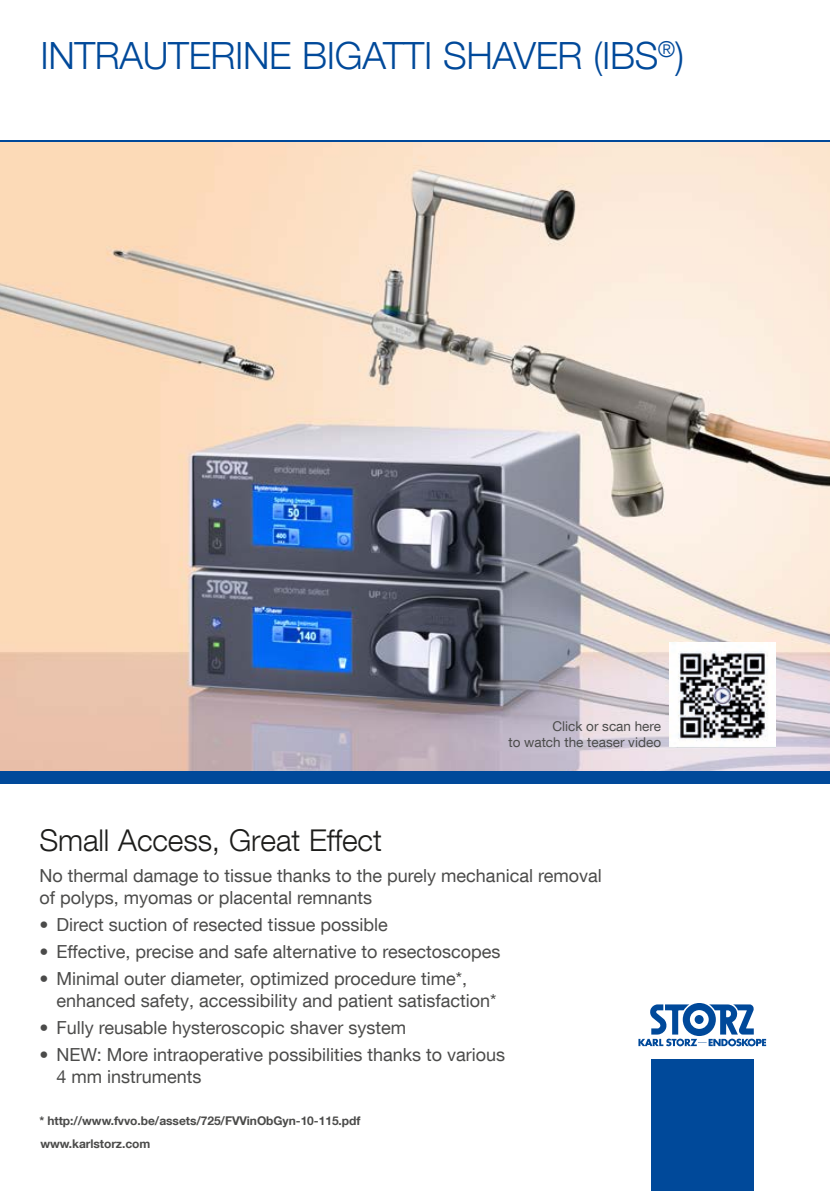
<style>
.page{position:relative;width:830px;height:1191px;background:#fff}
.page>*{position:absolute;margin:0;border:0;box-sizing:border-box;transform-origin:0 0}
.t1{font:300 37.5px "KS Helvetica Neue";letter-spacing:-.01em;color:#00499a}
.t2{font:300 30px "KS Helvetica Neue";letter-spacing:-.005em;color:#1d1d1b}
.t3{font:18px/22.5px "KS Helvetica Neue";color:#4b4b4a}
.t4{font:13.5px/16.2px "KS Helvetica Neue";color:#4b4b4a;text-align:right}
.t5{font:700 12px "KS Helvetica Neue";letter-spacing:-.005em;color:#4b4b4a}
</style>
<div class="page">
<img style="left:0;top:142px;width:829px;height:629px">
<div style="left:0;top:771px;width:829px;height:13px;background:#00499a"></div>
<hr style="left:0;top:140px;width:829px;height:2px;background:#00499a">
<div style="left:651px;top:1059px;width:102px;height:132px;background:#00499a"></div>
<svg style="left:638px;top:1003px;width:127px;height:43px"></svg>
<img style="left:669px;top:642px;width:106px;height:105px">
<h1 class="t1" style="left:40px;top:33px;width:645px">INTRAUTERINE BIGATTI SHAVER (IBS<sup>®</sup>)</h1>
<p class="t4" style="left:508px;top:717px;width:154px">Click or scan here<br>to watch the teaser video</p>
<h2 class="t2" style="left:39px;top:822px;width:344px">Small Access, Great Effect</h2>
<p class="t3" style="left:39px;top:863px;width:563px">No thermal damage to tissue thanks to the purely mechanical removal of polyps, myomas or placental remnants</p>
<p class="t3" style="left:39px;top:913px;width:350px">• Direct suction of resected tissue possible</p>
<p class="t3" style="left:39px;top:939px;width:462px">• Effective, precise and safe alternative to resectoscopes</p>
<p class="t3" style="left:56px;top:966px;width:441px;text-indent:-17px">• Minimal outer diameter, optimized procedure time*, enhanced safety, accessibility and patient satisfaction*</p>
<p class="t3" style="left:39px;top:1015px;width:368px">• Fully reusable hysteroscopic shaver system</p>
<p class="t3" style="left:56px;top:1042px;width:450px;text-indent:-17px">• NEW: More intraoperative possibilities thanks to various<br>4 mm instruments</p>
<p class="t5" style="left:39px;top:1113px;width:322px">* http://www.fvvo.be/assets/725/FVVinObGyn-10-115.pdf</p>
<p class="t5" style="left:40px;top:1136px;width:111px">www.karlstorz.com</p>
</div>
